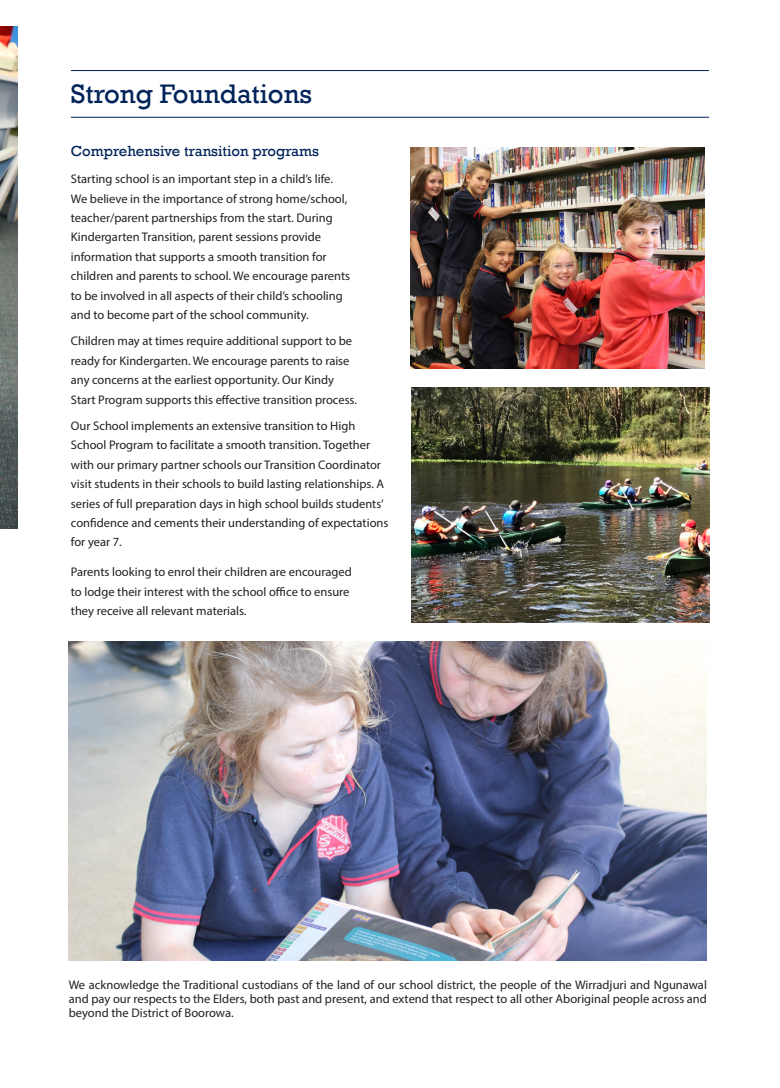
<style>
.page{position:relative;width:780px;height:1088px;background:#fff}
.page>*{position:absolute;margin:0;border:0;box-sizing:border-box;transform-origin:0 0}
.Heading_blue_22pt{font:27.5px "Rockwell";color:#002359}
.Subheading_blue_12pt{font:15px "Rockwell";color:#002359}
.Text_black{font:12.5px/19.4px "Myriad Pro";color:#231f20}
</style>
<div class="page">
<img style="left:0;top:26px;width:18px;height:503px">
<img style="left:68px;top:641px;width:639px;height:320px">
<img style="left:411px;top:388px;width:298px;height:234px">
<hr style="left:71px;top:70px;width:638px;height:1px;background:#002359">
<hr style="left:71px;top:117px;width:638px;height:1px;background:#002359">
<img style="left:410px;top:148px;width:294px;height:221px">
<p class="Heading_blue_22pt" style="left:71px;top:78px;width:243px">Strong Foundations</p>
<p class="Subheading_blue_12pt" style="left:71px;top:142px;width:250px">Comprehensive transition programs</p>
<p class="Text_black" style="left:71px;top:169px;width:281px">Starting school is an important step in a child’s life.<br>We believe in the importance of strong home/school, teacher/parent partnerships from the start. During Kindergarten Transition, parent sessions provide information that supports a smooth transition for children and parents to school. We encourage parents to be involved in all aspects of their child’s schooling and to become part of the school community.</p>
<p class="Text_black" style="left:71px;top:331px;width:287px">Children may at times require additional support to be ready for Kindergarten. We encourage parents to raise any concerns at the earliest opportunity. Our Kindy Start Program supports this effective transition process.</p>
<p class="Text_black" style="left:71px;top:416px;width:319px">Our School implements an extensive transition to High School Program to facilitate a smooth transition. Together with our primary partner schools our Transition Coordinator visit students in their schools to build lasting relationships. A series of full preparation days in high school builds students’ confidence and cements their understanding of expectations for year 7.</p>
<p class="Text_black" style="left:71px;top:562px;width:282px">Parents looking to enrol their children are encouraged to lodge their interest with the school office to ensure they receive all relevant materials.</p>
<p class="Text_black" style="left:69px;top:978px;width:639px;line-height:13.8px;text-align:justify">We acknowledge the Traditional custodians of the land of our school district, the people of the Wirradjuri and Ngunawal and pay our respects to the Elders, both past and present, and extend that respect to all other Aboriginal people across and beyond the District of Boorowa.</p>
</div>
